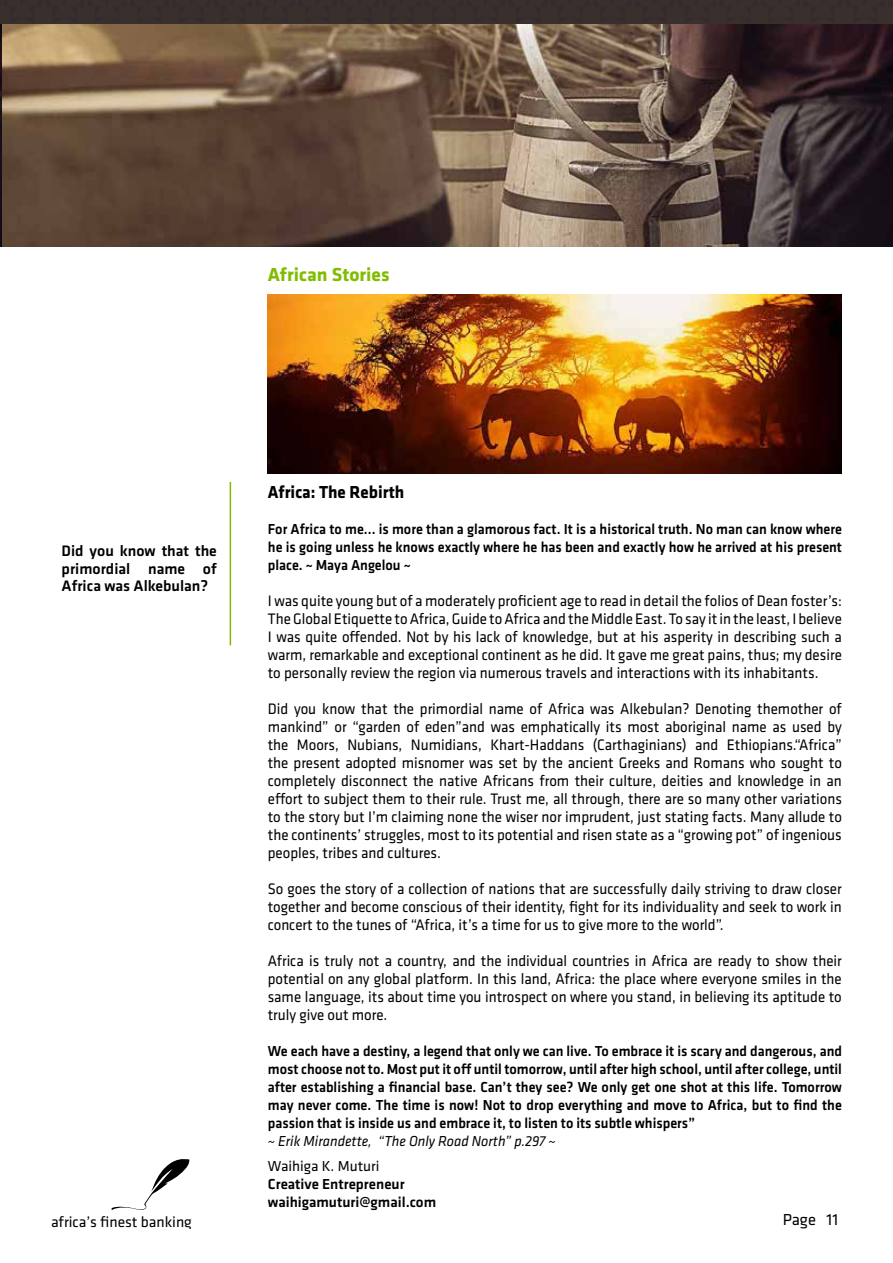
<style>
.page{position:relative;width:893px;height:1263px;background:#fff}
.page>*{position:absolute;margin:0;border:0;box-sizing:border-box;transform-origin:0 0}
.t1{font:700 19.5px "Klavika";color:#82bc00}
.t2{font:700 18px "Klavika";color:#000;scale:.95 1}
.t3{font:16.5px "Klavika";color:#000}
.t4{font:15.75px/18px "Klavika";color:#000;text-align:justify;scale:.95 1}
.t5{font:500 15.75px/17.2px "Klavika";color:#000;text-align:justify}
.t6{font:15.45px "Klavika";color:#000}
.t7{font:500 15px/18px "Klavika";color:#000;text-align:justify;scale:.95 1}
.t8{font:500 15px/18px "Klavika";color:#000}
.t9{font:italic 15px "Klavika";color:#000;scale:.95 1}
.t10{font:15px "Klavika";color:#000}
</style>
<div class="page">
<svg style="left:111px;top:1159px;width:79px;height:51px"></svg>
<img style="left:2px;top:24px;width:891px;height:223px">
<img style="left:0;top:24px;width:2px;height:223px">
<div style="left:0;top:0;width:893px;height:24px;background:#392f2c"></div>
<hr style="left:230px;top:482px;width:1px;height:163px;background:#82bc00">
<img style="left:268px;top:295px;width:574px;height:178px">
<p class="t1" style="left:268px;top:261px;width:123px">African Stories</p>
<p class="t5" style="left:62px;top:542px;width:157px">Did you know that the primordial name of Africa was Alkebulan?</p>
<p class="t2" style="left:268px;top:479px;width:145px">Africa: The Rebirth</p>
<p class="t7" style="left:268px;top:520px;width:606px">For Africa to me... is more than a glamorous fact. It is a historical truth. No man can know where he is going unless he knows exactly where he has been and exactly how he arrived at his present place. ~ Maya Angelou ~</p>
<p class="t4" style="left:268px;top:591px;width:606px">I was quite young but of a moderately proficient age to read in detail the folios of Dean foster’s:<br>The Global Etiquette toAfrica, Guide toAfrica and theMiddle East. To say itin the least, I believe I was quite offended. Not by his lack of knowledge, but at his asperity in describing such a warm, remarkable and exceptional continent as he did. It gave me great pains, thus; my desire to personally review the region via numerous travels and interactions with its inhabitants.</p>
<p class="t4" style="left:268px;top:699px;width:606px">Did you know that the primordial name of Africa was Alkebulan? Denoting themother of mankind” or “garden of eden”and was emphatically its most aboriginal name as used by the Moors, Nubians, Numidians, Khart-Haddans (Carthaginians) and Ethiopians.“Africa” the present adopted misnomer was set by the ancient Greeks and Romans who sought to completely disconnect the native Africans from their culture, deities and knowledge in an effort to subject them to their rule. Trust me, all through, there are so many other variations to the story but I’m claiming none the wiser nor imprudent, just stating facts. Many allude to the continents’ struggles, most to its potential and risen state as a “growing pot” of ingenious peoples, tribes and cultures.</p>
<p class="t4" style="left:268px;top:879px;width:606px">So goes the story of a collection of nations that are successfully daily striving to draw closer together and become conscious of their identity, fight for its individuality and seek to work in concert to the tunes of “Africa, it’s a time for us to give more to the world”.</p>
<p class="t4" style="left:268px;top:951px;width:606px">Africa is truly not a country, and the individual countries in Africa are ready to show their potential on any global platform. In this land, Africa: the place where everyone smiles in the same language, its about time you introspect on where you stand, in believing its aptitude to truly give out more.</p>
<p class="t7" style="left:268px;top:1042px;width:606px">We each have a destiny, a legend that only we can live. To embrace it is scary and dangerous, and most choose not to. Most put it off until tomorrow, until after high school, until after college, until after establishing a financial base. Can’t they see? We only get one shot at this life. Tomorrow may never come. The time is now! Not to drop everything and move to Africa, but to find the passion that is inside us and embrace it, to listen to its subtle whispers”</p>
<p class="t9" style="left:268px;top:1131px;width:304px">~ Erik Mirandette, “The Only Road North” p.297 ~</p>
<p class="t10" style="left:268px;top:1156px;width:113px">Waihiga K. Muturi</p>
<p class="t8" style="left:268px;top:1175px;width:170px">Creative Entrepreneur waihigamuturi@gmail.com</p>
<p class="t6" style="left:51px;top:1212px;width:142px">africa’s finest banking</p>
<p class="t3" style="left:783px;top:1209px;width:57px">Page 11</p>
</div>
